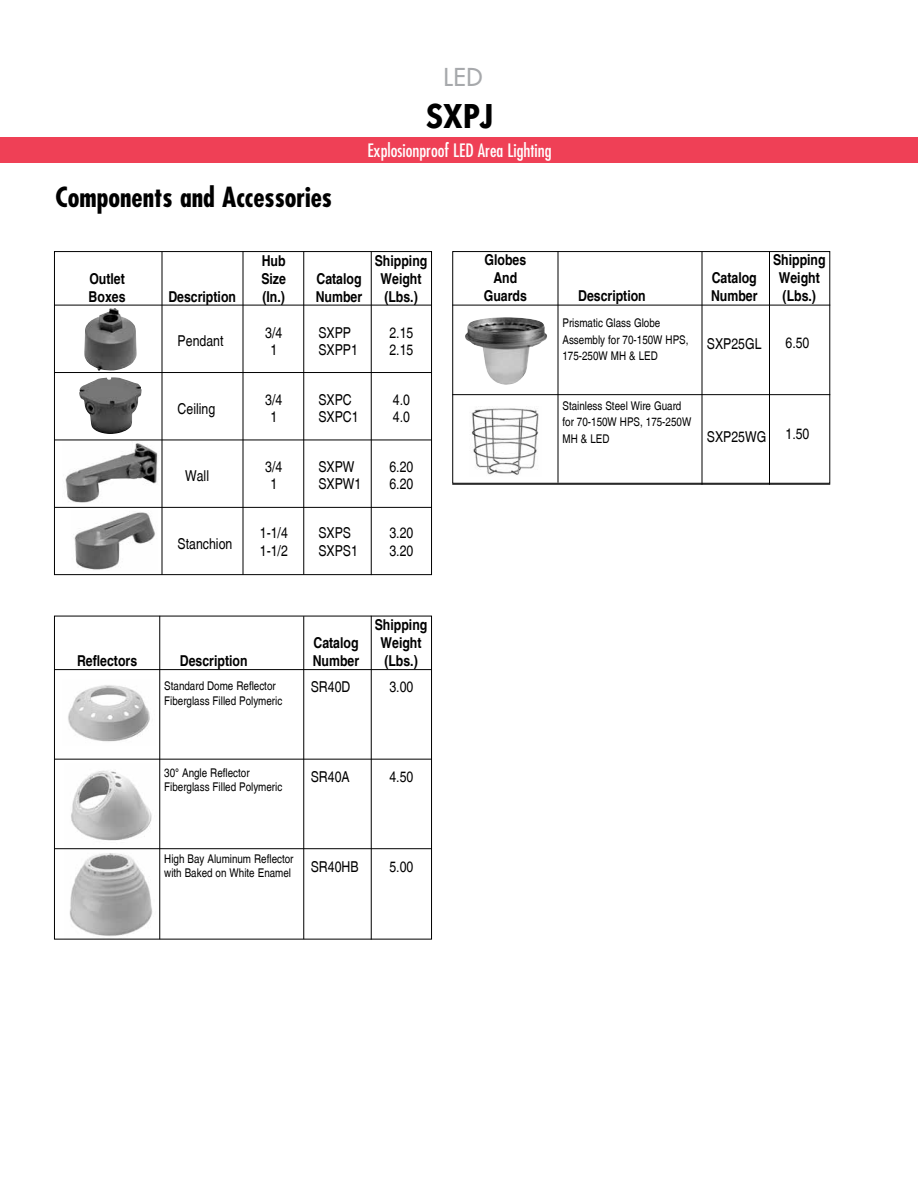
<style>
.page{position:relative;width:918px;height:1188px;background:#fff}
.page>*{position:absolute;margin:0;border:0;box-sizing:border-box;transform-origin:0 0}
.t1{font:36px "Futura Hvy";color:#000}
.t2{font:700 condensed 27px "Futura";color:#000}
.t3{font:500 24px "Futura Std";color:#a7a9ac}
.t4{font:condensed 18px "Futura Std";color:#fff}
.t5{font:700 condensed 15px "Helvetica Com";color:#000}
.t6{font:condensed 15px "Helvetica Com";color:#000}
.t7{font:condensed 12px/16.5px "Helvetica Com";color:#000}
.s1{font-weight:700}
</style>
<div class="page">
<div style="left:452px;top:251px;width:378px;height:233px;border:1px solid #000"></div>
<img style="left:465px;top:317px;width:82px;height:68px">
<img style="left:471px;top:408px;width:68px;height:67px">
<img style="left:68px;top:685px;width:82px;height:57px">
<img style="left:71px;top:770px;width:81px;height:71px">
<img style="left:65px;top:849px;width:93px;height:87px">
<img style="left:84px;top:308px;width:53px;height:63px">
<img style="left:79px;top:377px;width:63px;height:57px">
<img style="left:62px;top:440px;width:98px;height:63px">
<img style="left:73px;top:512px;width:82px;height:58px">
<div style="left:54px;top:251px;width:378px;height:324px;border:1px solid #000"></div>
<hr style="left:162px;top:252px;width:1px;height:323px;background:#000">
<hr style="left:243px;top:251px;width:1px;height:324px;background:#000">
<hr style="left:371px;top:251px;width:1px;height:324px;background:#000">
<hr style="left:303px;top:252px;width:1px;height:323px;background:#000">
<hr style="left:54px;top:305px;width:378px;height:1px;background:#000">
<hr style="left:54px;top:372px;width:378px;height:1px;background:#000">
<hr style="left:54px;top:439px;width:378px;height:1px;background:#000">
<hr style="left:54px;top:507px;width:378px;height:1px;background:#000">
<div style="left:54px;top:616px;width:378px;height:324px;border:1px solid #000"></div>
<hr style="left:159px;top:616px;width:1px;height:323px;background:#000">
<hr style="left:371px;top:616px;width:1px;height:324px;background:#000">
<hr style="left:303px;top:616px;width:1px;height:323px;background:#000">
<hr style="left:54px;top:669px;width:378px;height:1px;background:#000">
<hr style="left:54px;top:759px;width:378px;height:1px;background:#000">
<hr style="left:54px;top:848px;width:378px;height:1px;background:#000">
<hr style="left:558px;top:251px;width:1px;height:232px;background:#000">
<hr style="left:769px;top:251px;width:1px;height:234px;background:#000">
<hr style="left:702px;top:252px;width:1px;height:233px;background:#000">
<hr style="left:452px;top:305px;width:378px;height:1px;background:#000">
<hr style="left:452px;top:394px;width:378px;height:1px;background:#000">
<hr style="left:452px;top:484px;width:378px;height:1px;background:#000">
<div style="left:0;top:137px;width:918px;height:26px;background:#ef4056"></div>
<h3 class="t3" style="left:444px;top:63px;width:40px">LED</h3>
<h2 class="t2" style="left:56px;top:179px;width:278px">Components and Accessories</h2>
<h1 class="t1" style="left:426px;top:94px;width:70px">SXPJ</h1>
<h3 class="t4" style="left:367px;top:139px;width:186px">Explosionproof LED Area Lighting</h3>
<p class="t5" style="left:262px;top:251px;width:25px">Hub</p>
<p class="t5" style="left:375px;top:251px;width:54px">Shipping</p>
<p class="t5" style="left:89px;top:269px;width:37px">Outlet</p>
<p class="t5" style="left:261px;top:269px;width:26px">Size</p>
<p class="t5" style="left:316px;top:269px;width:47px">Catalog</p>
<p class="t5" style="left:381px;top:269px;width:42px">Weight</p>
<p class="t5" style="left:89px;top:287px;width:38px">Boxes</p>
<p class="t5" style="left:168px;top:287px;width:69px">Description</p>
<p class="t5" style="left:262px;top:287px;width:24px">(In.)</p>
<p class="t5" style="left:316px;top:287px;width:48px">Number</p>
<p class="t5" style="left:384px;top:287px;width:35px">(Lbs.)</p>
<p class="t6" style="left:178px;top:332px;width:47px">Pendant</p>
<p class="t6" style="left:265px;top:324px;width:19px">3/4</p>
<p class="t6" style="left:318px;top:324px;width:34px">SXPP</p>
<p class="t6" style="left:389px;top:324px;width:25px">2.15</p>
<p class="t6" style="left:270px;top:341px;width:8px">1</p>
<p class="t6" style="left:318px;top:341px;width:41px">SXPP1</p>
<p class="t6" style="left:389px;top:341px;width:25px">2.15</p>
<p class="t6" style="left:265px;top:391px;width:19px">3/4</p>
<p class="t6" style="left:318px;top:391px;width:35px">SXPC</p>
<p class="t6" style="left:393px;top:391px;width:19px">4.0</p>
<p class="t6" style="left:270px;top:408px;width:8px">1</p>
<p class="t6" style="left:318px;top:408px;width:42px">SXPC1</p>
<p class="t6" style="left:393px;top:408px;width:19px">4.0</p>
<p class="t6" style="left:265px;top:457px;width:19px">3/4</p>
<p class="t6" style="left:318px;top:457px;width:38px">SXPW</p>
<p class="t6" style="left:389px;top:457px;width:25px">6.20</p>
<p class="t6" style="left:270px;top:475px;width:8px">1</p>
<p class="t6" style="left:318px;top:475px;width:45px">SXPW1</p>
<p class="t6" style="left:389px;top:475px;width:25px">6.20</p>
<p class="t6" style="left:260px;top:524px;width:30px">1-1/4</p>
<p class="t6" style="left:318px;top:524px;width:34px">SXPS</p>
<p class="t6" style="left:389px;top:524px;width:25px">3.20</p>
<p class="t6" style="left:260px;top:541px;width:30px">1-1/2</p>
<p class="t6" style="left:318px;top:541px;width:41px">SXPS1</p>
<p class="t6" style="left:389px;top:541px;width:25px">3.20</p>
<p class="t6" style="left:178px;top:399px;width:39px">Ceiling</p>
<p class="t6" style="left:185px;top:467px;width:25px">Wall</p>
<p class="t6" style="left:178px;top:534px;width:56px">Stanchion</p>
<p class="t5" style="left:375px;top:615px;width:54px">Shipping</p>
<p class="t5" style="left:313px;top:633px;width:47px">Catalog</p>
<p class="t5" style="left:381px;top:633px;width:42px">Weight</p>
<p class="t5" style="left:77px;top:651px;width:62px">Reflectors</p>
<p class="t5" style="left:180px;top:651px;width:69px">Description</p>
<p class="t5" style="left:313px;top:651px;width:48px">Number</p>
<p class="t5" style="left:384px;top:651px;width:35px">(Lbs.)</p>
<p class="t7" style="left:164px;top:679px;width:120px;line-height:14.4px">Standard Dome Reflector<br>Fiberglass Filled Polymeric</p>
<p class="t6" style="left:311px;top:678px;width:41px">SR40D</p>
<p class="t6" style="left:389px;top:678px;width:25px">3.00</p>
<p class="t7" style="left:164px;top:765px;width:120px;line-height:14.4px">30<span class="s1">°</span> Angle Reflector<br>Fiberglass Filled Polymeric</p>
<p class="t6" style="left:311px;top:768px;width:40px">SR40A</p>
<p class="t6" style="left:389px;top:768px;width:25px">4.50</p>
<p class="t7" style="left:164px;top:851px;width:131px;line-height:14.4px">High Bay Aluminum Reflector with Baked on White Enamel</p>
<p class="t6" style="left:311px;top:858px;width:49px">SR40HB</p>
<p class="t6" style="left:389px;top:858px;width:25px">5.00</p>
<p class="t5" style="left:485px;top:251px;width:43px">Globes</p>
<p class="t5" style="left:773px;top:251px;width:54px">Shipping</p>
<p class="t5" style="left:493px;top:269px;width:25px">And</p>
<p class="t5" style="left:712px;top:269px;width:47px">Catalog</p>
<p class="t5" style="left:779px;top:269px;width:42px">Weight</p>
<p class="t5" style="left:484px;top:287px;width:45px">Guards</p>
<p class="t5" style="left:578px;top:287px;width:69px">Description</p>
<p class="t5" style="left:711px;top:287px;width:48px">Number</p>
<p class="t5" style="left:783px;top:287px;width:35px">(Lbs.)</p>
<p class="t7" style="left:562px;top:315px;width:128px">Prismatic Glass Globe<br>Assembly for 70-150W HPS,<br>175-250W MH &amp; LED</p>
<p class="t6" style="left:707px;top:335px;width:56px">SXP25GL</p>
<p class="t6" style="left:786px;top:334px;width:25px">6.50</p>
<p class="t7" style="left:562px;top:397px;width:130px">Stainless Steel Wire Guard for 70-150W HPS, 175-250W<br>MH &amp; LED</p>
<p class="t6" style="left:707px;top:428px;width:61px">SXP25WG</p>
<p class="t6" style="left:786px;top:425px;width:25px">1.50</p>
</div>
